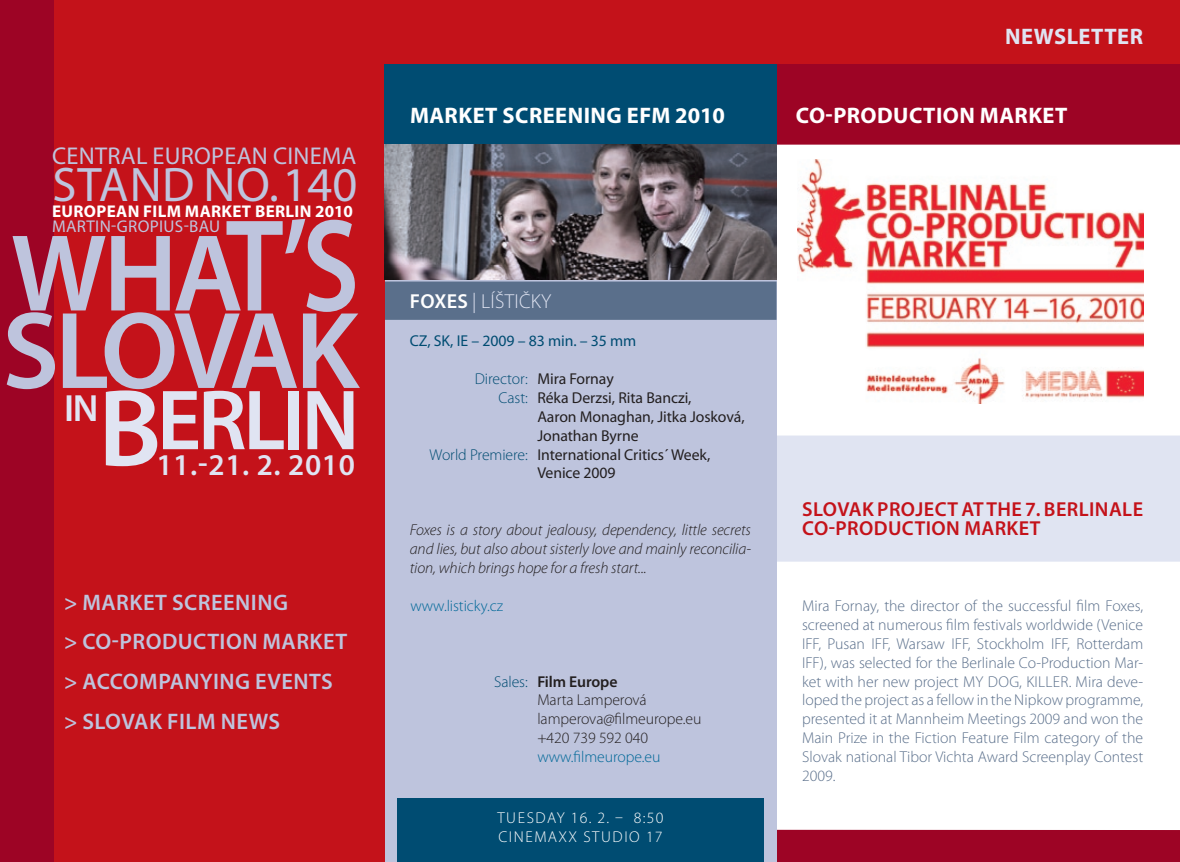
<style>
.page{position:relative;width:1180px;height:862px;background:#fff}
.page>*{position:absolute;margin:0;border:0;box-sizing:border-box;transform-origin:0 0}
.t1{font:600 110.25px/77.4px "Myriad Pro";color:#bec4dd}
.t2{font:600 110.25px "Myriad Pro";color:#e0e4f2}
.t3{font:600 85.95px "Myriad Pro";color:#e0e4f2}
.t4{font:48.6px "Myriad Pro";color:#bec4dd}
.t5{font:600 38.02px "Myriad Pro";color:#e0e4f2}
.t6{font:600 30.15px "Myriad Pro";letter-spacing:.02em;color:#e0e4f2}
.t7{font:24.3px "Myriad Pro";letter-spacing:.01em;color:#bec4dd}
.t8{font:600 22.5px/39.6px "Myriad Pro";letter-spacing:.02em;color:#bec4dd}
.t9{font:700 22.5px "Myriad Pro";letter-spacing:.02em;color:#fff}
.t10{font:700 22.5px "Myriad Pro";color:#e0e4f2}
.t11{font:600 20.25px "Myriad Pro";letter-spacing:.02em;color:#c4121a}
.t12{font:300 20.25px "Myriad Pro";color:#e0e4f2}
.t13{font:700 17.1px "Myriad Pro";letter-spacing:.02em;color:#fff}
.t14{font:17.1px "Myriad Pro";color:#bec4dd}
.t15{font:300 15.75px/18.9px "Myriad Pro";color:#5a6f8b;text-align:justify}
.t16{font:italic 300 15.75px/18.9px "Myriad Pro";letter-spacing:-.005em;color:#231f20;text-align:justify}
.t17{font:15.75px "Myriad Pro";letter-spacing:-.005em;color:#231f20}
.t18{font:300 15.75px/18.9px "Myriad Pro";letter-spacing:-.005em;color:#231f20}
.t19{font:300 15.75px "Myriad Pro";letter-spacing:.08em;color:#fff}
.t20{font:300 15.75px "Myriad Pro";letter-spacing:-.005em;color:#006898}
.t21{font:15.75px "Myriad Pro";letter-spacing:-.005em;color:#004c72}
.s1{font-size:132.3px}
.s2{font-weight:600;color:#fff}
.s3{font-weight:300;color:#004c72}
.s4{color:#004c72}
.s5{font-weight:600}
</style>
<div class="page">
<div style="left:776px;top:435px;width:404px;height:126px;background:#e0e4f2"></div>
<img style="left:797px;top:159px;width:346px;height:244px">
<div style="left:776px;top:0;width:404px;height:144px;background:#9d0425"></div>
<div style="left:776px;top:829px;width:404px;height:32px;background:#9d0425"></div>
<div style="left:384px;top:0;width:392px;height:861px;background:#bec4dd"></div>
<div style="left:384px;top:281px;width:392px;height:38px;background:#5a6f8b"></div>
<div style="left:397px;top:797px;width:367px;height:64px;background:#004c72"></div>
<div style="left:0;top:0;width:384px;height:861px;background:#c4121a"></div>
<div style="left:0;top:0;width:54px;height:861px;background:#9d0425"></div>
<div style="left:384px;top:49px;width:392px;height:95px;background:#004c72"></div>
<div style="left:76px;top:0;width:1104px;height:64px;background:#c4121a"></div>
<img style="left:384px;top:144px;width:392px;height:135px">
<h3 class="t7" style="left:52px;top:140px;width:306px">CENTRAL EUROPEAN CINEMA</h3>
<h3 class="t4" style="left:52px;top:155px;width:55px">Stand</h3>
<h3 class="t4" style="left:204px;top:155px;width:155px">no. 140</h3>
<p class="t13" style="left:52px;top:199px;width:302px">EUROPEAN FILM MARKET BERLIN 2010</p>
<p class="t14" style="left:52px;top:215px;width:24px">Martin</p>
<p class="t14" style="left:111px;top:215px;width:27px">-Gropius</p>
<p class="t14" style="left:184px;top:215px;width:26px">-Bau</p>
<h1 class="t1" style="left:2px;top:232px;width:347px">WHA<span class="s1">T’S<br></span>SLOVAK</h1>
<h3 class="t5" style="left:64px;top:384px;width:16px">IN</h3>
<h1 class="t2" style="left:98px;top:358px;width:65px">B</h1>
<h2 class="t3" style="left:157px;top:365px;width:40px">ERLIN</h2>
<h3 class="t6" style="left:156px;top:445px;width:200px">11.-21. 2. 2010</h3>
<h3 class="t8" style="left:64px;top:581px;width:284px">&gt; MARKET SCREENING<br>&gt; CO-PRODUCTION MARKET &gt; ACCOMPANYING EVENTS &gt; SLOVAK FILM NEWS</h3>
<h3 class="t9" style="left:410px;top:101px;width:119px">MARKET SCREE</h3>
<h3 class="t9" style="left:568px;top:101px;width:159px">NING EFM 2010</h3>
<h3 class="t10" style="left:1005px;top:22px;width:125px">NEWSLETTER</h3>
<h3 class="t9" style="left:796px;top:100px;width:273px">CO-PRODUCTION MARKET</h3>
<p class="t12" style="left:410px;top:289px;width:132px"><span class="s2">FOXES</span> | Líšti čky</p>
<p class="t21" style="left:410px;top:331px;width:228px">CZ, SK, IE – 2009 – 83 min. – 35 mm</p>
<p class="t17" style="left:475px;top:368px;width:140px"><span class="s3">Director:</span> Mira Fornay</p>
<p class="t17" style="left:499px;top:387px;width:194px"><span class="s3">Cast:</span> Réka Derzsi, Rita Banczi,</p>
<p class="t17" style="left:537px;top:406px;width:209px">Aaron Monaghan, Jitka Josková,</p>
<p class="t17" style="left:537px;top:425px;width:103px">Jonathan Byrne</p>
<p class="t17" style="left:430px;top:444px;width:282px"><span class="s3">World Premiere:</span> International Critics´ Week,</p>
<p class="t17" style="left:537px;top:463px;width:80px">Venice 2009</p>
<p class="t16" style="left:410px;top:520px;width:343px">Foxes is a story about jealousy, dependency, little secrets and lies, but also about sisterly love and mainly reconcilia&shy;tion, which brings hope for a fresh start...</p>
<p class="t20" style="left:410px;top:595px;width:94px">www.listicky.cz</p>
<p class="t18" style="left:537px;top:671px;width:166px;text-indent:-43px"><span class="s4">Sales:</span> <span class="s5">FILM EUROPE<br></span>Marta Lamperová lamperova@filmeurope.eu +420 739 592 040</p>
<p class="t20" style="left:537px;top:747px;width:125px">www.filmeurope.eu</p>
<p class="t19" style="left:497px;top:807px;width:20px">Tuesday</p>
<p class="t19" style="left:571px;top:807px;width:94px">16. 2. – 8:50</p>
<p class="t19" style="left:498px;top:826px;width:21px">Cinema</p>
<p class="t19" style="left:559px;top:826px;width:45px">xX Studio</p>
<p class="t19" style="left:646px;top:826px;width:18px">17</p>
<p class="t11" style="left:802px;top:496px;width:24px">SLOVAK</p>
<p class="t11" style="left:877px;top:496px;width:13px">PRO</p>
<p class="t11" style="left:916px;top:496px;width:21px">JECT</p>
<p class="t11" style="left:961px;top:496px;width:107px">ATTHE 7. BERLINALE</p>
<p class="t11" style="left:802px;top:515px;width:59px">CO-PRODUCTION</p>
<p class="t11" style="left:964px;top:515px;width:30px">MARKET</p>
<p class="t15" style="left:802px;top:595px;width:343px">Mira Fornay, the director of the successful film Foxes, screened at numerous film festivals worldwide (Venice IFF, Pusan IFF, Warsaw IFF, Stockholm IFF, Rotterdam IFF), was selected for the Berlinale Co-Production Mar&shy;ket with her new project My Dog, Killer</p>
<p class="t15" style="left:802px;top:671px;width:343px;text-indent:267px">. Mira deve&shy;loped the project as a fellow in the Nipkow programme, presented it at Mannheim Meetings 2009 and won the Main Prize in the Fiction Feature Film category of the Slovak national Tibor Vichta Award Screenplay Contest 2009.</p>
</div>
